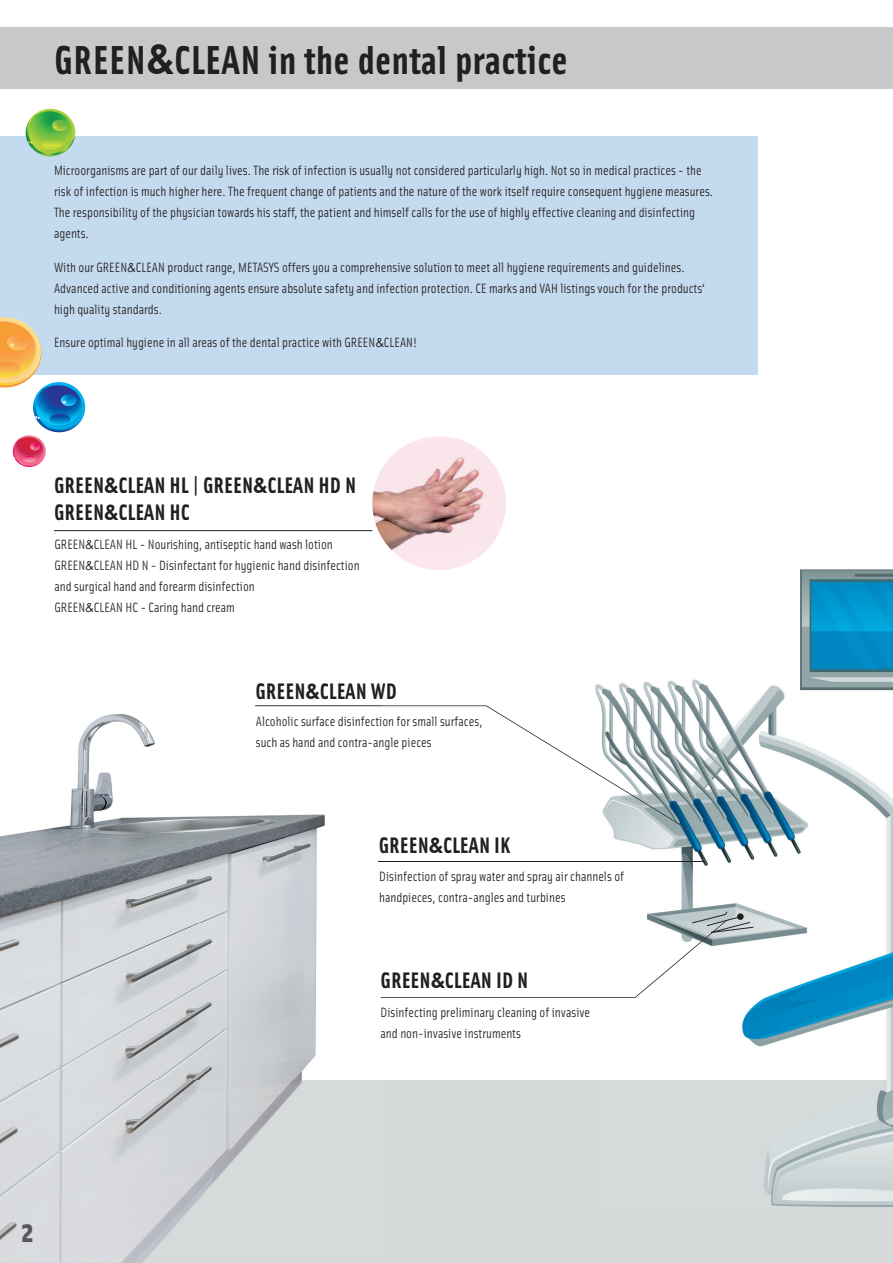
<style>
.page{position:relative;width:893px;height:1263px;background:#fff}
.page>*{position:absolute;margin:0;border:0;box-sizing:border-box;transform-origin:0 0}
.t1{font:40.5px "Solex Bold Lining";letter-spacing:.01em;color:#231f20}
.t2{font:25.5px "Solex Black Lining";color:#57585a}
.t3{font:22.5px/27px "Solex Bold Lining";color:#231f20}
.t4{font:13.5px/21px "Solex Regular Lining";color:#231f20}
.s1{font-family:"Futura";font-weight:800;font-size:39px}
.s2{font-family:"Futura"}
.s3{font-family:"Futura";font-weight:800;font-size:20.25px}
</style>
<div class="page">
<div style="left:0;top:1080px;width:893px;height:183px;background:#d6d9da"></div>
<img style="left:595px;top:569px;width:298px;height:637px">
<div style="left:0;top:136px;width:758px;height:238px;background:#c4daef"></div>
<img style="left:0;top:317px;width:42px;height:71px">
<img style="left:33px;top:382px;width:36px;height:50px">
<img style="left:26px;top:109px;width:34px;height:48px">
<div style="left:0;top:27px;width:893px;height:61px;background:#c7c8ca"></div>
<hr style="left:54px;top:530px;width:318px;height:1px;background:#231f20">
<hr style="left:378px;top:861px;width:326px;height:1px;background:#231f20">
<svg style="left:382px;top:705px;width:306px;height:124px"></svg>
<img style="left:0;top:706px;width:382px;height:557px">
<svg style="left:381px;top:910px;width:373px;height:88px"></svg>
<img style="left:255px;top:705px;width:127px;height:1px">
<img style="left:13px;top:435px;width:26px;height:32px">
<svg style="left:370px;top:434px;width:138px;height:138px;background:#ecccce"></svg>
<img style="left:373px;top:446px;width:28px;height:53px">
<img style="left:373px;top:509px;width:132px;height:48px">
<div style="left:368px;top:432px;width:142px;height:142px;border:4px solid #fff;border-radius:50%"></div>
<h1 class="t1" style="left:54px;top:34px;width:515px">GREEN<span class="s1">&amp;</span>CLEAN in the dental practice</h1>
<p class="t4" style="left:54px;top:159px;width:661px">Microorganisms are part of our daily lives. The risk of infection is usually not considered particularly high. Not so in medical practices - the risk of infection is much higher here. The frequent change of patients and the nature of the work itself require consequent hygiene measures.<br>The responsibility of the physician towards his staff, the patient and himself calls for the use of highly effective cleaning and disinfecting agents.</p>
<p class="t4" style="left:54px;top:256px;width:652px">With our GREEN<span class="s2">&amp;</span>CLEAN product range, METASYS offers you a comprehensive solution to meet all hygiene requirements and guidelines.<br>Advanced active and conditioning agents ensure absolute safety and infection protection. CE marks and VAH listings vouch for the products‘ high quality standards.</p>
<p class="t4" style="left:54px;top:332px;width:365px">Ensure optimal hygiene in all areas of the dental practice with GREEN<span class="s2">&amp;</span>CLEAN!</p>
<h3 class="t3" style="left:54px;top:470px;width:304px">GREEN<span class="s3">&amp;</span>CLEAN HL | GREEN<span class="s3">&amp;</span>CLEAN HD N<br>GREEN<span class="s3">&amp;</span>CLEAN HC</h3>
<p class="t4" style="left:54px;top:533px;width:307px">GREEN<span class="s2">&amp;</span>CLEAN HL - Nourishing, antiseptic hand wash lotion GREEN<span class="s2">&amp;</span>CLEAN HD N - Disinfectant for hygienic hand disinfection and surgical hand and forearm disinfection<br>GREEN<span class="s2">&amp;</span>CLEAN HC - Caring hand cream</p>
<h3 class="t3" style="left:255px;top:676px;width:143px">GREEN<span class="s3">&amp;</span>CLEAN WD</h3>
<p class="t4" style="left:256px;top:710px;width:228px">Alcoholic surface disinfection for small surfaces, such as hand and contra-angle pieces</p>
<h3 class="t3" style="left:379px;top:831px;width:133px">GREEN<span class="s3">&amp;</span>CLEAN IK</h3>
<p class="t4" style="left:379px;top:866px;width:246px">Disinfection of spray water and spray air channels of handpieces, contra-angles and turbines</p>
<h3 class="t3" style="left:381px;top:965px;width:149px">GREEN<span class="s3">&amp;</span>CLEAN ID N</h3>
<p class="t4" style="left:381px;top:1002px;width:211px">Disinfecting preliminary cleaning of invasive and non-invasive instruments</p>
<h2 class="t2" style="left:21px;top:1215px;width:14px">2</h2>
</div>
